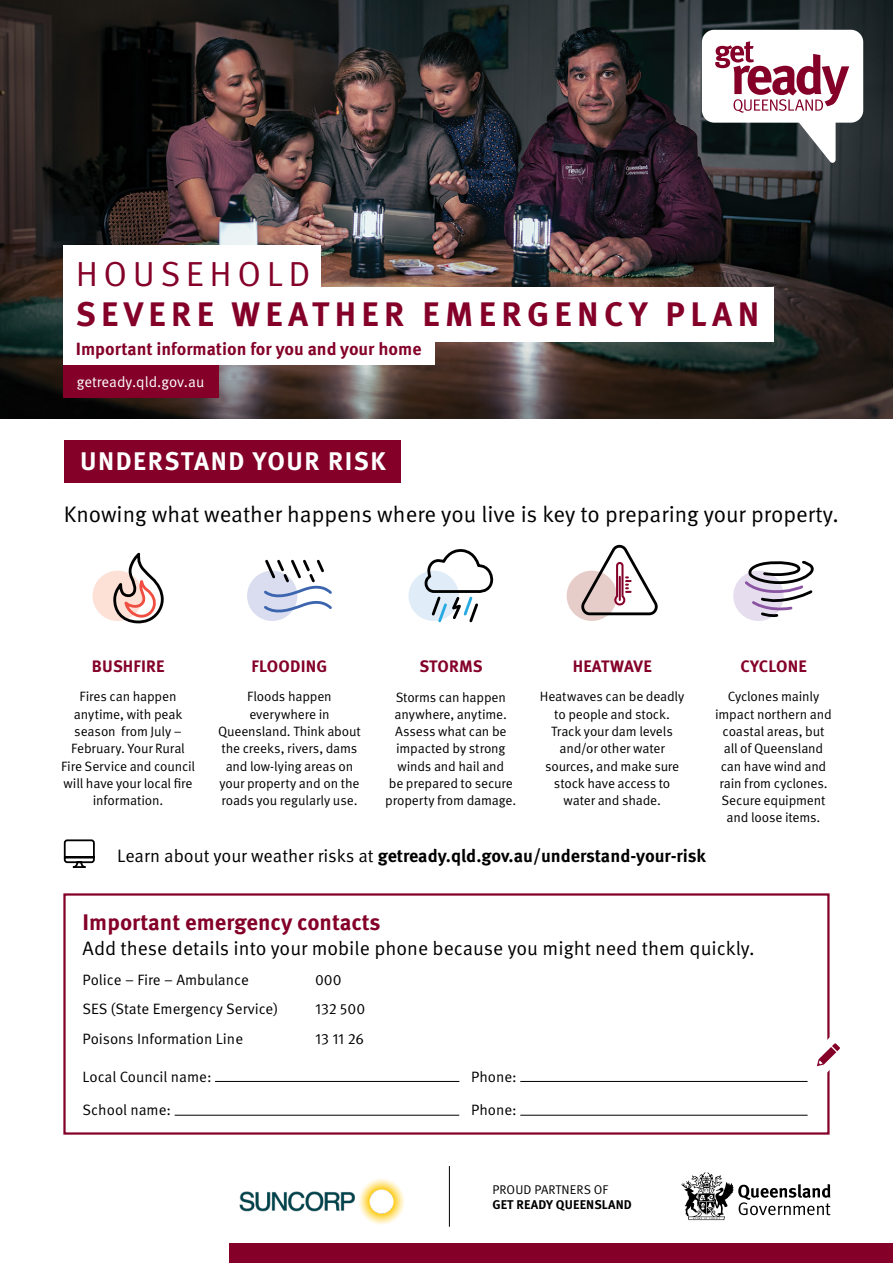
<style>
.page{position:relative;width:893px;height:1263px;background:#fff}
.page>*{position:absolute;margin:0;border:0;box-sizing:border-box;transform-origin:0 0}
.t1{font:34.8px "Meta Pro Norm";letter-spacing:.16em;color:#840029}
.t2{font:700 34.05px "Meta Pro";letter-spacing:.16em;color:#840029}
.Heading_2{font:700 25.5px "Meta Pro";letter-spacing:.06em;color:#fff}
.intro{font:22.5px "Meta Pro Norm";color:#000}
.intro-2{font:700 22.5px "Meta Pro";color:#840029}
.intro-3{font:19.5px "Meta Pro Norm";color:#000}
.intro-4{font:700 18px "Meta Pro";letter-spacing:-.005em;color:#000}
.intro-5{font:700 17.7px "Meta Pro";color:#840029}
.text{font:700 16.65px "Meta Pro";letter-spacing:.01em;color:#840029}
.intro-6{font:15px "Meta Pro Norm";color:#000}
.t3{font:14.85px "Meta Pro Norm";color:#fff}
.intro-7{font:13.5px/17.2px "Meta Pro Norm";letter-spacing:-.015em;color:#000;text-align:center}
.t4{font:700 12.6px/15.1px "Meta Pro";letter-spacing:.01em;color:#000}
.s1{font-family:"Meta Pro Norm";font-weight:400}
</style>
<div class="page">
<div style="left:230px;top:1243px;width:663px;height:20px;background:#840029"></div>
<svg style="left:682px;top:1172px;width:148px;height:48px"></svg>
<hr style="left:449px;top:1166px;width:1px;height:61px;background:#000">
<img style="left:239px;top:1179px;width:165px;height:46px">
<img style="left:0;top:0;width:893px;height:419px">
<svg style="left:63px;top:839px;width:32px;height:29px"></svg>
<hr style="left:215px;top:1081px;width:244px;height:1px;background:#000">
<hr style="left:520px;top:1081px;width:288px;height:1px;background:#000">
<hr style="left:175px;top:1115px;width:284px;height:1px;background:#000">
<hr style="left:520px;top:1115px;width:288px;height:1px;background:#000">
<div style="left:63px;top:893px;width:767px;height:242px;border:2px solid #840029"></div>
<svg style="left:817px;top:1035px;width:23px;height:40px"></svg>
<div style="left:93px;top:571px;width:50px;height:50px;background:#fde1d6;border-radius:50%"></div>
<svg style="left:111px;top:554px;width:53px;height:70px"></svg>
<div style="left:408px;top:571px;width:51px;height:50px;background:#e0edf9;border-radius:50%"></div>
<svg style="left:422px;top:549px;width:72px;height:74px"></svg>
<div style="left:567px;top:571px;width:50px;height:50px;background:#e6cdc9;border-radius:50%"></div>
<svg style="left:577px;top:544px;width:81px;height:73px"></svg>
<div style="left:247px;top:571px;width:50px;height:50px;background:#daddf0;border-radius:50%"></div>
<svg style="left:262px;top:559px;width:70px;height:54px"></svg>
<div style="left:733px;top:571px;width:51px;height:50px;background:#e6ddee;border-radius:50%"></div>
<svg style="left:743px;top:560px;width:71px;height:58px"></svg>
<svg style="left:702px;top:30px;width:161px;height:133px"></svg>
<div style="left:63px;top:332px;width:372px;height:33px;background:#fff"></div>
<div style="left:63px;top:245px;width:257px;height:54px;background:#fff"></div>
<div style="left:63px;top:287px;width:710px;height:55px;background:#fff"></div>
<div style="left:63px;top:365px;width:155px;height:33px;background:#840029"></div>
<div style="left:64px;top:441px;width:337px;height:42px;background:#840029"></div>
<p class="t1" style="left:76px;top:247px;width:236px">HOUSEHOLD</p>
<p class="t2" style="left:76px;top:288px;width:685px">SEVERE WEATHER EMERGENCY PLAN</p>
<p class="intro-5" style="left:76px;top:335px;width:347px">Important information for you and your home</p>
<p class="t3" style="left:77px;top:371px;width:129px">getready.qld.gov.au</p>
<p class="Heading_2" style="left:80px;top:441px;width:307px">UNDERSTAND YOUR RISK</p>
<p class="intro" style="left:64px;top:497px;width:776px">Knowing what weather happens where you live is key to preparing your property.</p>
<p class="text" style="left:92px;top:653px;width:74px">BUSHFIRE</p>
<p class="intro-7" style="left:61px;top:687px;width:136px">Fires can happen anytime, with peak season from July –<br>February. Your Rural<br>Fire Service and council will have your local fire information.</p>
<p class="text" style="left:252px;top:653px;width:77px">FLOODING</p>
<p class="intro-7" style="left:218px;top:687px;width:144px">Floods happen everywhere in<br>Queensland. Think about the creeks, rivers, dams and low-lying areas on your property and on the roads you regularly use.</p>
<p class="text" style="left:419px;top:653px;width:65px">STORMS</p>
<p class="intro-7" style="left:385px;top:687px;width:133px">Storms can happen anywhere, anytime.<br>Assess what can be impacted by strong winds and hail and<br>be prepared to secure property from damage.</p>
<p class="text" style="left:573px;top:653px;width:80px">HEATWAVE</p>
<p class="intro-7" style="left:540px;top:687px;width:146px">Heatwaves can be deadly to people and stock.<br>Track your dam levels and/or other water sources, and make sure stock have access to water and shade.</p>
<p class="text" style="left:740px;top:653px;width:68px">CYCLONE</p>
<p class="intro-7" style="left:715px;top:687px;width:118px">Cyclones mainly impact northern and coastal areas, but all of Queensland can have wind and rain from cyclones.<br>Secure equipment and loose items.</p>
<p class="intro-4" style="left:117px;top:842px;width:590px"><span class="s1">Learn about your weather risks at</span> getready.qld.gov.au/understand-your-risk</p>
<p class="intro-2" style="left:83px;top:904px;width:300px">Important emergency contacts</p>
<p class="intro-3" style="left:83px;top:933px;width:674px">Add these details into your mobile phone because you might need them quickly.</p>
<p class="intro-6" style="left:83px;top:968px;width:168px">Police – Fire – Ambulance</p>
<p class="intro-6" style="left:315px;top:968px;width:28px">000</p>
<p class="intro-6" style="left:83px;top:997px;width:197px">SES (State Emergency Service)</p>
<p class="intro-6" style="left:315px;top:997px;width:52px">132 500</p>
<p class="intro-6" style="left:83px;top:1027px;width:162px">Poisons Information Line</p>
<p class="intro-6" style="left:315px;top:1027px;width:51px">13 11 26</p>
<p class="intro-6" style="left:83px;top:1065px;width:130px">Local Council name:</p>
<p class="intro-6" style="left:471px;top:1065px;width:47px">Phone:</p>
<p class="intro-6" style="left:83px;top:1099px;width:90px">School name:</p>
<p class="intro-6" style="left:471px;top:1099px;width:47px">Phone:</p>
<p class="t4" style="left:492px;top:1181px;width:141px"><span class="s1">PROUD PARTNERS OF<br></span>GET READY QUEENSLAND</p>
</div>
